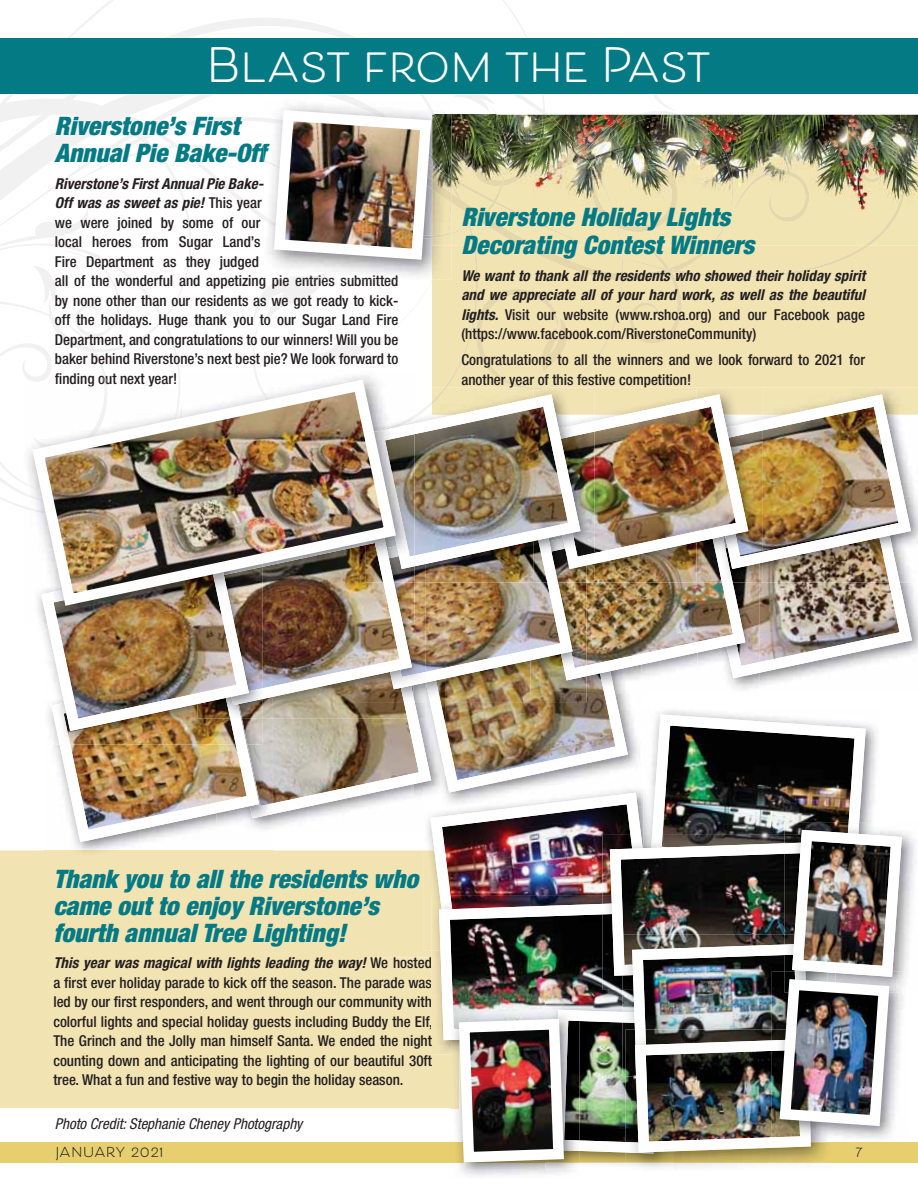
<style>
.page{position:relative;width:918px;height:1188px;background:#fff}
.page>*{position:absolute;margin:0;border:0;box-sizing:border-box;transform-origin:0 0}
.t1{font:700 46.5px "Beloved Sans Basic";color:#fff}
.t2{font:italic 900 condensed 25.5px/27px "Helvetica Neue";color:#037a84}
.t3{font:500 condensed 15px/19.5px "Helvetica Neue";color:#231f20}
.t4{font:italic 700 condensed 15px/19.5px "Helvetica Neue";color:#231f20;text-align:justify}
.t5{font:italic condensed 15px "Helvetica Neue";color:#231f20}
.t6{font:500 condensed 15px "Helvetica Neue";color:#1c1708}
.t7{font:700 13.5px "Beloved Sans Basic";letter-spacing:.06em;color:#231f20}
.s1{font-weight:700;font-style:italic}
.s2{font-weight:500;font-style:normal}
.s3{color:#1c1708}
</style>
<div class="page">
<img style="left:912px;top:585px;width:6px;height:68px">
<img style="left:912px;top:497px;width:6px;height:47px">
<img style="left:0;top:0;width:912px;height:1168px">
<h1 class="t1" style="left:207px;top:39px;width:506px">Blast from the Past</h1>
<h2 class="t2" style="left:55px;top:115px;width:213px">Riverstone’s First<br>Annual Pie Bake-Off</h2>
<p class="t3" style="left:55px;top:175px;width:345px"><span class="s1">Riverstone’s First Annual Pie Bake-<br>Off was as sweet as pie!</span> This year<br>we were joined by some of our<br>local heroes from Sugar Land’s<br>Fire Department as they judged<br>all of the wonderful and appetizing pie entries submitted by none other than our residents as we got ready to kick&shy;off the holidays. Huge thank you to our Sugar Land Fire Department, and congratulations to our winners! Will you be baker behind Riverstone’s next best pie? We look forward to finding t next year!</p>
<h2 class="t2" style="left:461px;top:205px;width:294px;line-height:28.5px">Riverstone Holiday Lights<br>Decorating Contest Winners</h2>
<p class="t4" style="left:461px;top:267px;width:405px">We want to thank all the residents who showed their holiday spirit and we appreciate all of your hard work, as well as the beautiful lights. <span class="s2">Visit our website (www.rshoa.org) and our Facebook page (https://www.facebook.com/RiverstoneCommunity)</span></p>
<p class="t3" style="left:461px;top:352px;width:405px">Congratulations to all the winners and we look forward to 2021 for another ear of this festive competition!</p>
<p class="t3" style="left:98px;top:370px;width:16px">ou</p>
<p class="t6" style="left:509px;top:374px;width:8px">y</p>
<h2 class="t2" style="left:53px;top:868px;width:366px">Thank you to all the residents who came out to enjoy Riverstone’s fourth annual Tree Lighting!</h2>
<p class="t3" style="left:53px;top:954px;width:381px;text-align:justify"><span class="s1">This year was magical with lights leading the way!</span> We hosted a first ever holiday parade to kick off the season. The parade was led by our first responders, and went through our community with colorful lights and special holiday guests including Buddy the Elf, The Grinch and the Jolly man himself Santa. We ended the nigh<span class="s3">t </span>counting down and anticipating the lighting of our beautiful 30ft tree. What a fun and festive way to begin the holiday season.</p>
<p class="t5" style="left:55px;top:1118px;width:249px">Photo Credit: Stephanie Cheney Photography</p>
<p class="t7" style="left:56px;top:1144px;width:109px">JANUARY 2021</p>
<p class="t7" style="left:855px;top:1144px;width:9px">7</p>
</div>
